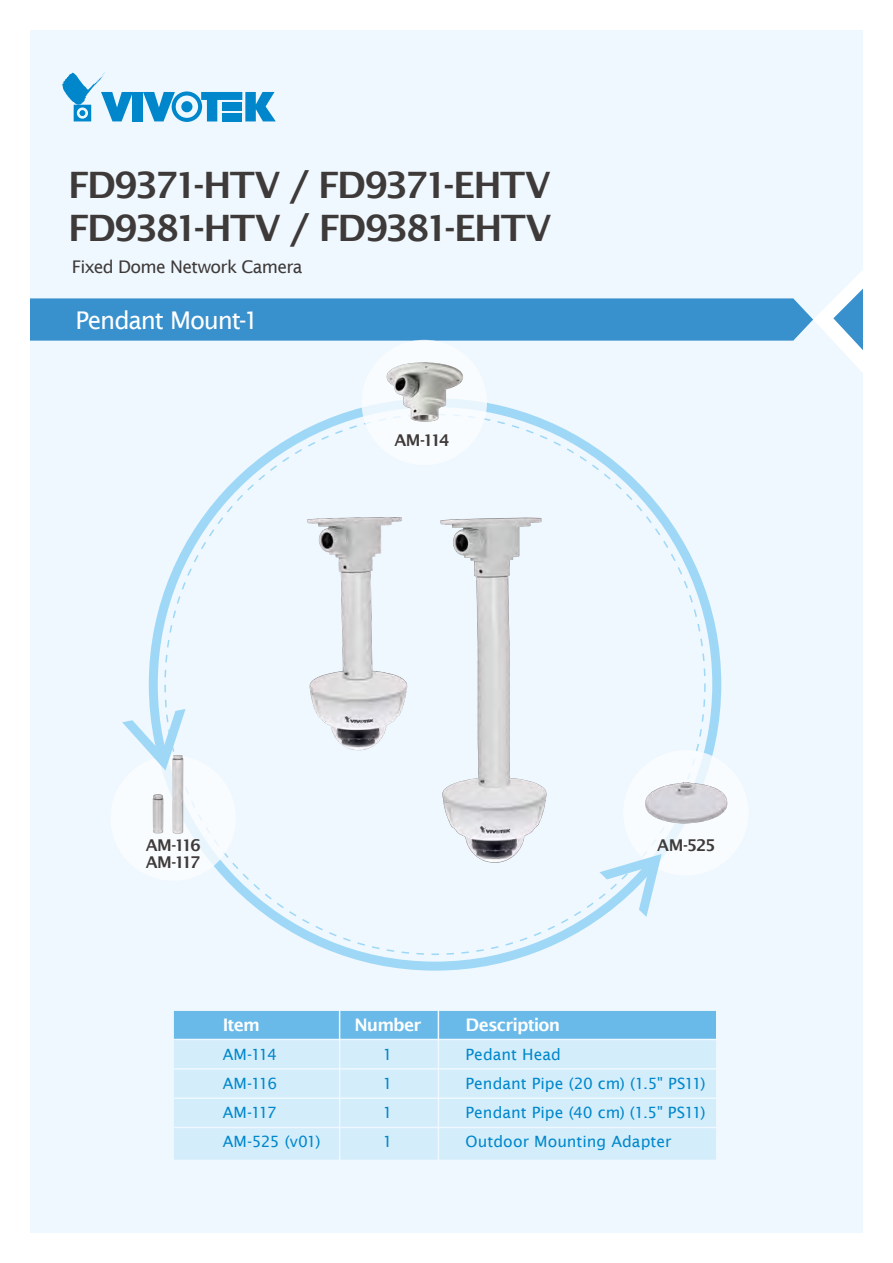
<style>
.page{position:relative;width:893px;height:1263px;background:#fff}
.page>*{position:absolute;margin:0;border:0;box-sizing:border-box;transform-origin:0 0}
.t1{font:600 36.45px/42.6px "Lucida Sans";letter-spacing:-.055em;color:#3e3a39}
.t2{font:24.45px "Lucida Sans";letter-spacing:-.05em;color:#fff}
.t3{font:17.4px "Lucida Sans";letter-spacing:-.04em;color:#3e3a39}
.t4{font:600 17.25px "Lucida Sans";letter-spacing:-.05em;color:#fff}
.t5{font:600 16.2px "Lucida Sans";letter-spacing:-.095em;color:#3e3a39}
.t6{font:600 16.2px/16.6px "Lucida Sans";letter-spacing:-.135em;color:#3e3a39}
.t7{font:15.6px/28.8px "Lucida Sans";color:#0087cb}
.t8{font:15.6px/28.8px "Lucida Sans";letter-spacing:-.065em;color:#0087cb}
</style>
<div class="page">
<div style="left:30px;top:30px;width:833px;height:1203px;background:#eff8fe"></div>
<div style="left:132px;top:92px;width:11px;height:29px;background:#0087cb"></div>
<svg style="left:143px;top:91px;width:133px;height:31px"></svg>
<svg style="left:62px;top:73px;width:71px;height:48px"></svg>
<div style="left:362px;top:340px;width:125px;height:125px;background:#fcfdff;border-radius:50%"></div>
<img style="left:383px;top:362px;width:83px;height:60px">
<div style="left:110px;top:755px;width:126px;height:126px;background:#fcfdff;border-radius:50%"></div>
<img style="left:162px;top:746px;width:35px;height:90px">
<img style="left:152px;top:792px;width:15px;height:44px">
<div style="left:623px;top:750px;width:125px;height:125px;background:#fcfdff;border-radius:50%"></div>
<img style="left:645px;top:778px;width:83px;height:48px">
<svg style="left:172px;top:1009px;width:546px;height:153px;background:#c0e3f7"></svg>
<hr style="left:173px;top:1127px;width:544px;height:1px;background:#eff8fe">
<hr style="left:173px;top:1097px;width:544px;height:2px;background:#eff8fe">
<hr style="left:173px;top:1068px;width:544px;height:1px;background:#eff8fe">
<hr style="left:173px;top:1039px;width:544px;height:1px;background:#eff8fe">
<hr style="left:438px;top:1010px;width:1px;height:150px;background:#eff8fe">
<hr style="left:339px;top:1010px;width:1px;height:150px;background:#eff8fe">
<img style="left:290px;top:508px;width:130px;height:247px">
<img style="left:421px;top:505px;width:141px;height:398px">
<svg style="left:122px;top:709px;width:64px;height:61px"></svg>
<svg style="left:599px;top:854px;width:63px;height:63px"></svg>
<h1 class="t1" style="left:68px;top:164px;width:485px">FD9371-HTV / FD9371-EHTV<br>FD9381-HTV / FD9381-EHTV</h1>
<p class="t3" style="left:72px;top:257px;width:232px">Fixed Dome Network Camera</p>
<h2 class="t2" style="left:76px;top:307px;width:185px">Pendant Mount-1</h2>
<p class="t5" style="left:395px;top:431px;width:57px">AM-114</p>
<p class="t6" style="left:146px;top:837px;width:57px">AM-116<br>AM-117</p>
<p class="t5" style="left:657px;top:836px;width:60px">AM-525</p>
<p class="t4" style="left:223px;top:1015px;width:39px">Item</p>
<p class="t8" style="left:223px;top:1040px;width:99px">AM-114<br>AM-116<br>AM-117<br>AM-525 (v01)</p>
<p class="t4" style="left:354px;top:1015px;width:68px">Number</p>
<p class="t7" style="left:383px;top:1040px;width:11px;text-align:justify">1<br>1<br>1<br>1</p>
<p class="t4" style="left:466px;top:1015px;width:96px">Description</p>
<p class="t7" style="left:466px;top:1040px;width:242px">Pedant Head<br>Pendant Pipe (20 cm) (1.5" PS11)<br>Pendant Pipe (40 cm) (1.5" PS11)<br>Outdoor Mounting Adapter</p>
</div>
